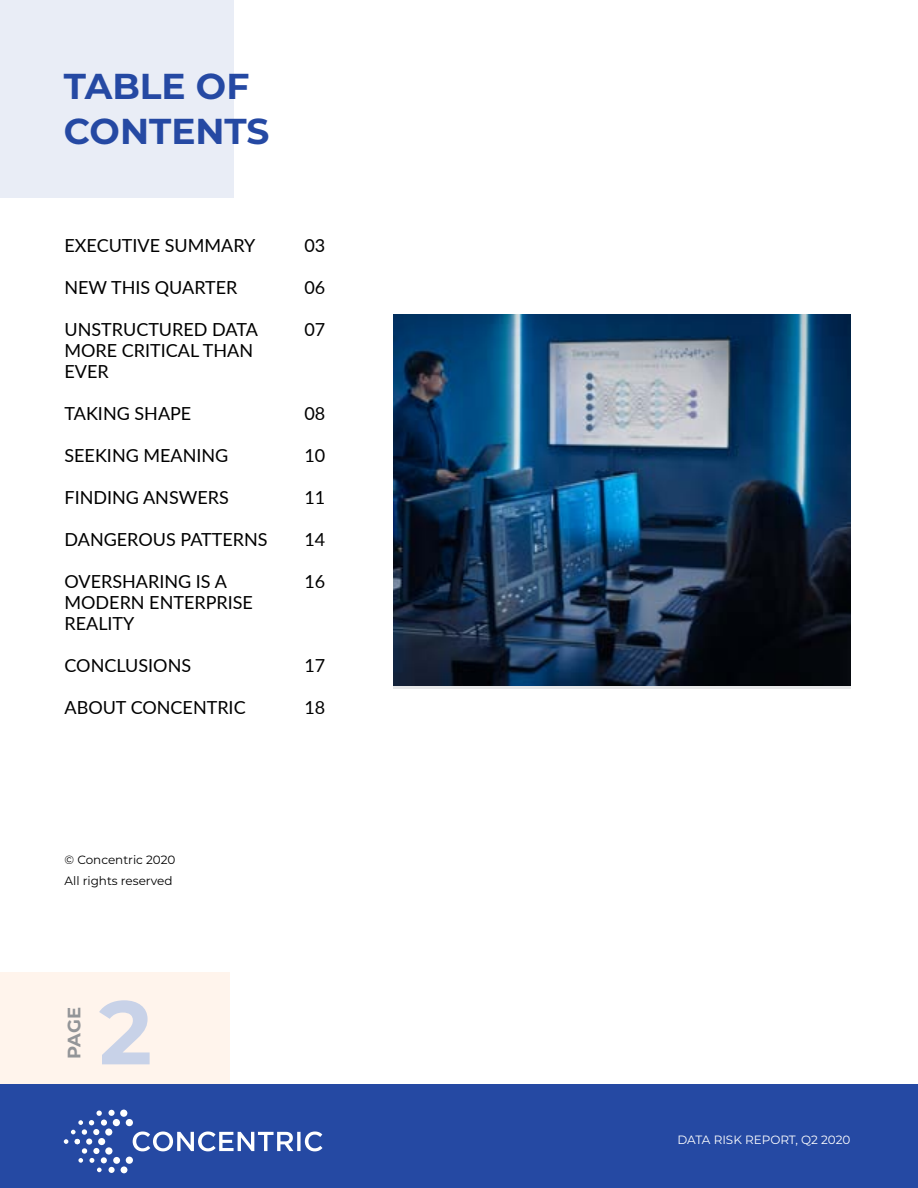
<style>
.page{position:relative;width:918px;height:1188px;background:#fff}
.page>*{position:absolute;margin:0;border:0;box-sizing:border-box;transform-origin:0 0}
.t1{font:700 90px "Montserrat";color:#c8d2e8}
.t2{font:700 36px/45px "Montserrat";color:#2549a3}
.t3{font:18px/21px "Lato";color:#000}
.t4{font:700 18px "Montserrat";color:#939598}
.t5{font:12px/21px "Montserrat";color:#000}
.t6{font:12px "Montserrat";color:#fff}
</style>
<div class="page">
<div style="left:0;top:972px;width:230px;height:216px;background:#fff4ec"></div>
<div style="left:0;top:1084px;width:918px;height:104px;background:#2549a3"></div>
<div style="left:0;top:0;width:233px;height:198px;background:#e9edf6"></div>
<svg style="left:133px;top:1132px;width:189px;height:19px"></svg>
<div style="left:126px;top:1119px;width:7px;height:7px;background:#fff;border-radius:50%"></div>
<div style="left:113px;top:1119px;width:7px;height:7px;background:#fff;border-radius:50%"></div>
<div style="left:108px;top:1110px;width:7px;height:6px;background:#f8f9fc;border-radius:50%"></div>
<div style="left:120px;top:1110px;width:7px;height:7px;background:#fff;border-radius:50%"></div>
<div style="left:126px;top:1157px;width:7px;height:7px;background:#fff;border-radius:50%"></div>
<div style="left:121px;top:1166px;width:6px;height:7px;background:#fff;border-radius:50%"></div>
<div style="left:113px;top:1157px;width:7px;height:7px;background:#fff;border-radius:50%"></div>
<svg style="left:64px;top:1111px;width:51px;height:62px"></svg>
<img style="left:393px;top:314px;width:457px;height:371px">
<h2 class="t2" style="left:64px;top:62px;width:207px">TABLE OF<br>CONTENTS</h2>
<p class="t3" style="left:65px;top:234px;width:192px">EXECUTIVE SUMMARY</p>
<p class="t3" style="left:65px;top:276px;width:175px">NEW THIS QUARTER</p>
<p class="t3" style="left:65px;top:318px;width:195px">UNSTRUCTURED DATA<br>MORE CRITICAL THAN<br>EVER</p>
<p class="t3" style="left:65px;top:402px;width:128px">TAKING SHAPE</p>
<p class="t3" style="left:65px;top:444px;width:165px">SEEKING MEANING</p>
<p class="t3" style="left:65px;top:486px;width:166px">FINDING ANSWERS</p>
<p class="t3" style="left:65px;top:528px;width:205px">DANGEROUS PATTERNS</p>
<p class="t3" style="left:65px;top:570px;width:190px">OVERSHARING IS A<br>MODERN ENTERPRISE<br>REALITY</p>
<p class="t3" style="left:65px;top:654px;width:128px">CONCLUSIONS</p>
<p class="t3" style="left:65px;top:696px;width:183px">ABOUT CONCENTRIC</p>
<p class="t3" style="left:305px;top:234px;width:22px">03</p>
<p class="t3" style="left:305px;top:276px;width:22px">06</p>
<p class="t3" style="left:305px;top:318px;width:22px">07</p>
<p class="t3" style="left:305px;top:402px;width:22px">08</p>
<p class="t3" style="left:305px;top:444px;width:22px">10</p>
<p class="t3" style="left:305px;top:486px;width:22px">11</p>
<p class="t3" style="left:305px;top:528px;width:22px">14</p>
<p class="t3" style="left:305px;top:570px;width:22px">16</p>
<p class="t3" style="left:305px;top:654px;width:22px">17</p>
<p class="t3" style="left:305px;top:696px;width:22px">18</p>
<p class="t5" style="left:65px;top:849px;width:113px">© Concentric 2020<br>All rights reserved</p>
<p class="t4" style="left:61px;top:1059px;width:53px;rotate:-90deg">PAGE</p>
<h1 class="t1" style="left:99px;top:968px;width:55px">2</h1>
<p class="t6" style="left:677px;top:1132px;width:175px">DATA RISK REPORT, Q2 2020</p>
</div>
